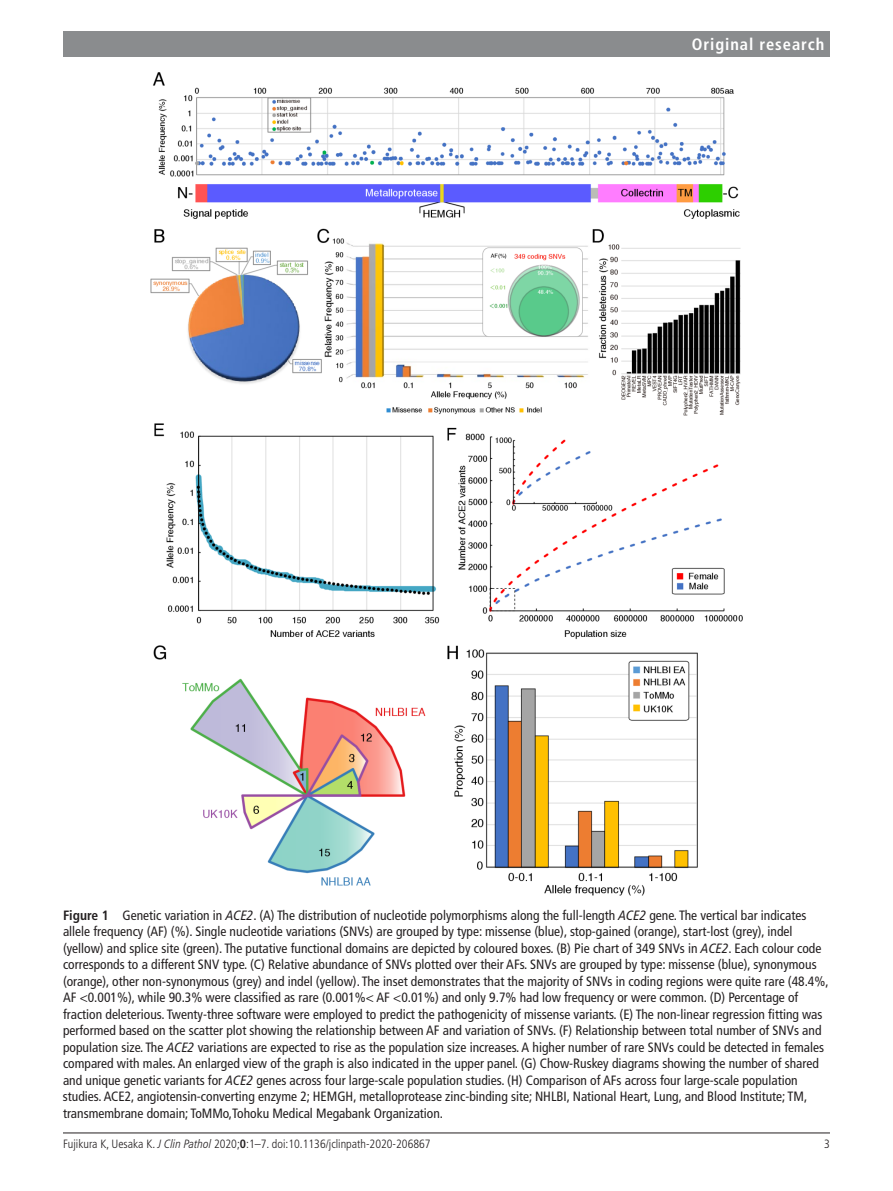
<style>
.page{position:relative;width:893px;height:1191px;background:#fff}
.page>*{position:absolute;margin:0;border:0;box-sizing:border-box;transform-origin:0 0}
.t1{font:700 condensed 16.5px "Frutiger LT Pro";letter-spacing:.055em;color:#fff}
.t2{font:condensed 13.5px/16.5px "Frutiger LT Pro";color:#231f20}
.t3{font:300 condensed 12px "Frutiger LT Pro";color:#231f20}
.s1{font-weight:700}
.s2{font-style:italic}
</style>
<div class="page">
<hr style="left:63px;top:1132px;width:767px;height:1px;background:#231f20">
<div style="left:63px;top:31px;width:767px;height:25px;background:#8a8c8e"></div>
<img style="left:150px;top:72px;width:593px;height:823px">
<p class="t1" style="left:692px;top:34px;width:134px">Original research</p>
<p class="t2" style="left:63px;top:907px;width:767px"><span class="s1">Figure 1</span> Genetic variation in <span class="s2">ACE2</span>. (A) The distribution of nucleotide polymorphisms along the full-length <span class="s2">ACE2</span> gene. The vertical bar indicates allele frequency (AF) (%). Single nucleotide variations (SNVs) are grouped by type: missense (blue), stop-gained (orange), start-lost (grey), indel (yellow) and splice site (green). The putative functional domains are depicted by coloured boxes. (B) Pie chart of 349 SNVs in <span class="s2">ACE2</span>. Each colour code corresponds to a different SNV type. (C) Relative abundance of SNVs plotted over their AFs. SNVs are grouped by type: missense (blue), synonymous (orange), other non-synonymous (grey) and indel (yellow). The inset demonstrates that the majority of SNVs in coding regions were quite rare (48.4%, AF &lt;0.001%), while 90.3% were classified as rare (0.001%&lt; AF &lt;0.01%) and only 9.7% had low frequency or were common. (D) Percentage of fraction deleterious. Twenty-three software were employed to predict the pathogenicity of missense variants. (E) The non-linear regression fitting was performed based on the scatter plot showing the relationship between AF and variation of SNVs. (F) Relationship between total number of SNVs and population size. The <span class="s2">ACE2</span> variations are expected to rise as the population size increases. A higher number of rare SNVs could be detected in females compared with males. An enlarged view of the graph is also indicated in the upper panel. (G) Chow-Ruskey diagrams showing the number of shared and unique genetic variants for <span class="s2">ACE2</span> genes across four large-scale population studies. (H) Comparison of AFs across four large-scale population studies. ACE2, angiotensin-converting enzyme 2; HEMGH, metalloprotease zinc-binding site; NHLBI, National Heart, Lung, and Blood Institute; TM, transmembrane domain; ToMMo,Tohoku Medical Megabank Organization.</p>
<p class="t3" style="left:63px;top:1136px;width:369px">Fujikura K, Uesaka K. <span class="s2">J Clin Pathol</span> 2020;<span class="s1">0</span>:1–7. doi:10.1136/jclinpath-2020-206867</p>
<p class="t3" style="left:824px;top:1136px;width:7px">3</p>
</div>
